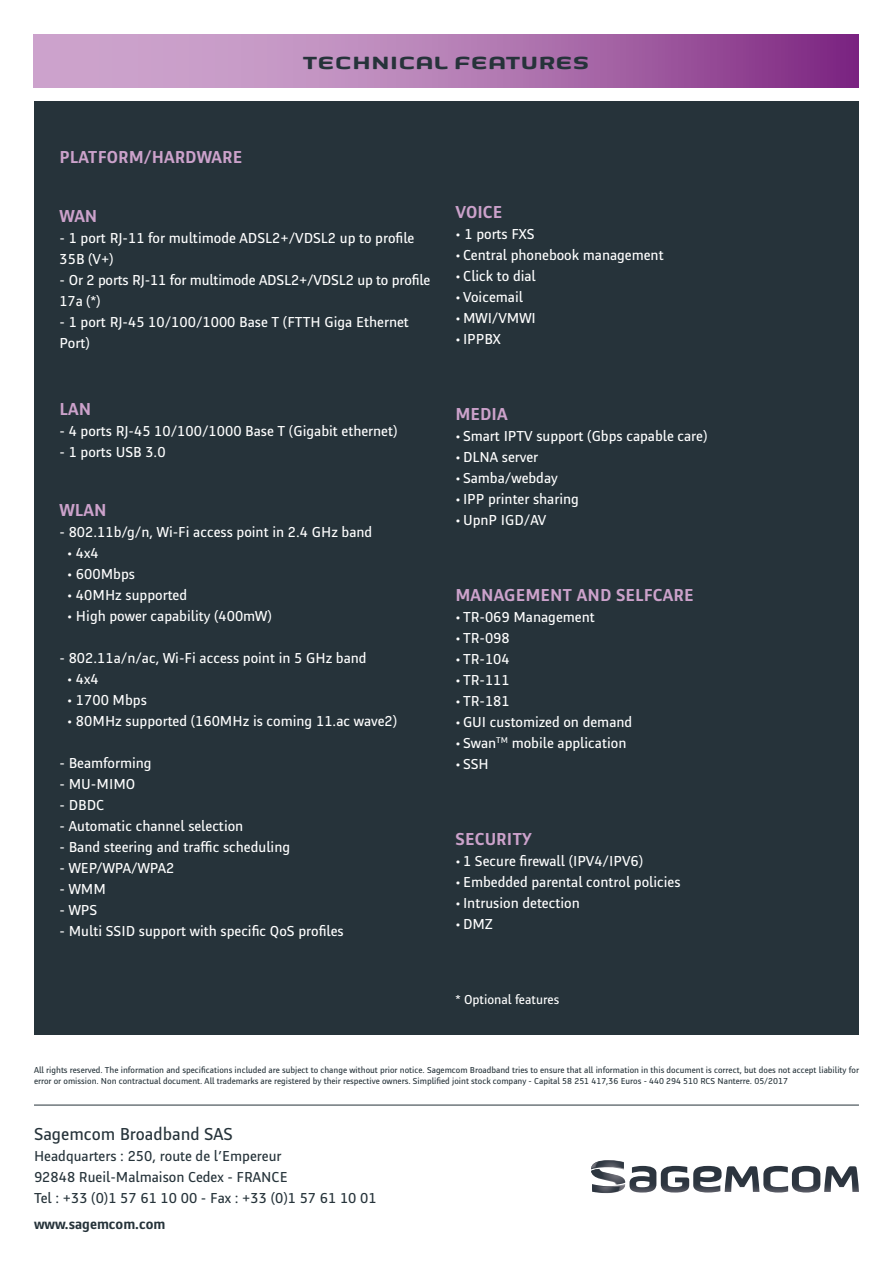
<style>
.page{position:relative;width:893px;height:1263px;background:#fff}
.page>*{position:absolute;margin:0;border:0;box-sizing:border-box;transform-origin:0 0}
.t1{font:700 22.5px "Sagemcom Title";letter-spacing:.01em;color:#26333a}
.t2{font:700 18px "Sagemcom Type";color:#cca2cb}
.t3{font:18px "Sagemcom Type";color:#26333a}
.t4{font:15px/21px "Sagemcom Type";color:#fff}
.t5{font:15px/21px "Sagemcom Type";color:#26333a}
.t6{font:700 15px "Sagemcom Type";color:#26333a}
.t7{font:13.5px "Sagemcom Type";color:#fff}
.t8{font:9px/10.8px "Sagemcom Type";color:#26333a}
</style>
<div class="page">
<svg style="left:591px;top:1160px;width:268px;height:33px"></svg>
<hr style="left:34px;top:1105px;width:825px;height:1px;background:#26333a">
<div style="left:34px;top:102px;width:825px;height:933px;background:#26333a"></div>
<svg style="left:34px;top:34px;width:824px;height:53px;background:#b077b1"></svg>
<p class="t2" style="left:60px;top:147px;width:184px">PLATFORM/HARDWARE</p>
<h1 class="t1" style="left:303px;top:52px;width:288px">TECHNICAL FEATURES</h1>
<p class="t2" style="left:60px;top:206px;width:39px">WAN</p>
<p class="t4" style="left:60px;top:227px;width:356px">- 1 port RJ-11 for multimode ADSL2+/VDSL2 up to profile<br>35B (V+)</p>
<p class="t4" style="left:60px;top:269px;width:372px">- Or 2 ports RJ-11 for multimode ADSL2+/VDSL2 up to profile<br>17a (*)</p>
<p class="t4" style="left:60px;top:311px;width:351px">- 1 port RJ-45 10/100/1000 Base T (FTTH Giga Ethernet<br>Port)</p>
<p class="t2" style="left:60px;top:399px;width:33px">LAN</p>
<p class="t4" style="left:60px;top:421px;width:339px">- 4 ports RJ-45 10/100/1000 Base T (Gigabit ethernet)</p>
<p class="t4" style="left:60px;top:442px;width:108px">- 1 ports USB 3.0</p>
<p class="t2" style="left:60px;top:500px;width:49px">WLAN</p>
<p class="t4" style="left:60px;top:522px;width:314px">- 802.11b/g/n, Wi-Fi access point in 2.4 GHz band</p>
<p class="t4" style="left:67px;top:543px;width:33px">• 4x4</p>
<p class="t4" style="left:67px;top:564px;width:69px">• 600Mbps</p>
<p class="t4" style="left:67px;top:585px;width:122px">• 40MHz supported</p>
<p class="t4" style="left:67px;top:606px;width:206px">• High power capability (400mW)</p>
<p class="t4" style="left:60px;top:648px;width:309px">- 802.11a/n/ac, Wi-Fi access point in 5 GHz band</p>
<p class="t4" style="left:67px;top:669px;width:33px">• 4x4</p>
<p class="t4" style="left:67px;top:690px;width:81px">• 1700 Mbps</p>
<p class="t4" style="left:67px;top:711px;width:332px">• 80MHz supported (160MHz is coming 11.ac wave2)</p>
<p class="t4" style="left:60px;top:753px;width:94px">- Beamforming</p>
<p class="t4" style="left:60px;top:774px;width:77px">- MU-MIMO</p>
<p class="t4" style="left:60px;top:795px;width:46px">- DBDC</p>
<p class="t4" style="left:60px;top:816px;width:185px">- Automatic channel selection</p>
<p class="t4" style="left:60px;top:837px;width:232px">- Band steering and traffic scheduling</p>
<p class="t4" style="left:60px;top:858px;width:116px">- WEP/WPA/WPA2</p>
<p class="t4" style="left:60px;top:879px;width:48px">- WMM</p>
<p class="t4" style="left:60px;top:900px;width:39px">- WPS</p>
<p class="t4" style="left:60px;top:921px;width:286px">- Multi SSID support with specific QoS profiles</p>
<p class="t2" style="left:455px;top:202px;width:49px">VOICE</p>
<p class="t4" style="left:455px;top:223px;width:81px">• 1 ports FXS</p>
<p class="t4" style="left:455px;top:244px;width:210px">• Central phonebook management</p>
<p class="t4" style="left:455px;top:265px;width:82px">• Click to dial</p>
<p class="t4" style="left:455px;top:286px;width:69px">• Voicemail</p>
<p class="t4" style="left:455px;top:307px;width:82px">• MWI/VMWI</p>
<p class="t4" style="left:455px;top:328px;width:47px">•IPPBX</p>
<p class="t2" style="left:455px;top:404px;width:54px">MEDIA</p>
<p class="t4" style="left:455px;top:425px;width:253px">• Smart IPTV support (Gbps capable care)</p>
<p class="t4" style="left:455px;top:446px;width:84px">•DLNA server</p>
<p class="t4" style="left:455px;top:467px;width:104px">• Samba/webday</p>
<p class="t4" style="left:455px;top:488px;width:125px">•IPP printer sharing</p>
<p class="t4" style="left:455px;top:509px;width:92px">•UpnP IGD/AV</p>
<p class="t2" style="left:455px;top:585px;width:240px">MANAGEMENT AND SELFCARE</p>
<p class="t4" style="left:455px;top:606px;width:141px">• TR-069 Management</p>
<p class="t4" style="left:455px;top:627px;width:56px">• TR-098</p>
<p class="t4" style="left:455px;top:648px;width:56px">• TR-104</p>
<p class="t4" style="left:455px;top:669px;width:56px">• TR-111</p>
<p class="t4" style="left:455px;top:690px;width:56px">• TR-181</p>
<p class="t4" style="left:455px;top:711px;width:178px">•GUI customized on demand</p>
<p class="t4" style="left:455px;top:732px;width:172px">• Swan<sup>TM</sup> mobile application</p>
<p class="t4" style="left:455px;top:753px;width:35px">• SSH</p>
<p class="t2" style="left:455px;top:829px;width:78px">SECURITY</p>
<p class="t4" style="left:455px;top:850px;width:189px">• 1 Secure firewall (IPV4/IPV6)</p>
<p class="t4" style="left:455px;top:871px;width:227px">• Embedded parental control policies</p>
<p class="t4" style="left:455px;top:892px;width:126px">•Intrusion detection</p>
<p class="t4" style="left:455px;top:913px;width:39px">•DMZ</p>
<p class="t7" style="left:455px;top:992px;width:105px">* Optional features</p>
<p class="t8" style="left:34px;top:1065px;width:826px">All rights reserved. The information and specifications included are subject to change without prior notice. Sagemcom Broadband tries to ensure that all information in this document is correct, but does not accept liability for error or omission. Non contractual document. All trademarks are registered by their respective owners. Simplified joint stock company - Capital 58 251 417,36 Euros - 440 294 510 RCS Nanterre. 05/2017</p>
<p class="t3" style="left:34px;top:1125px;width:200px">Sagemcom Broadband SAS</p>
<p class="t5" style="left:34px;top:1146px;width:344px">Headquarters : 250, route de l’Empereur<br>92848 Rueil-Malmaison Cedex - FRANCE<br>Tel : +33 (0)1 57 61 10 00 - Fax : +33 (0)1 57 61 10 01</p>
<p class="t6" style="left:34px;top:1216px;width:133px">www.sagemcom.com</p>
</div>
